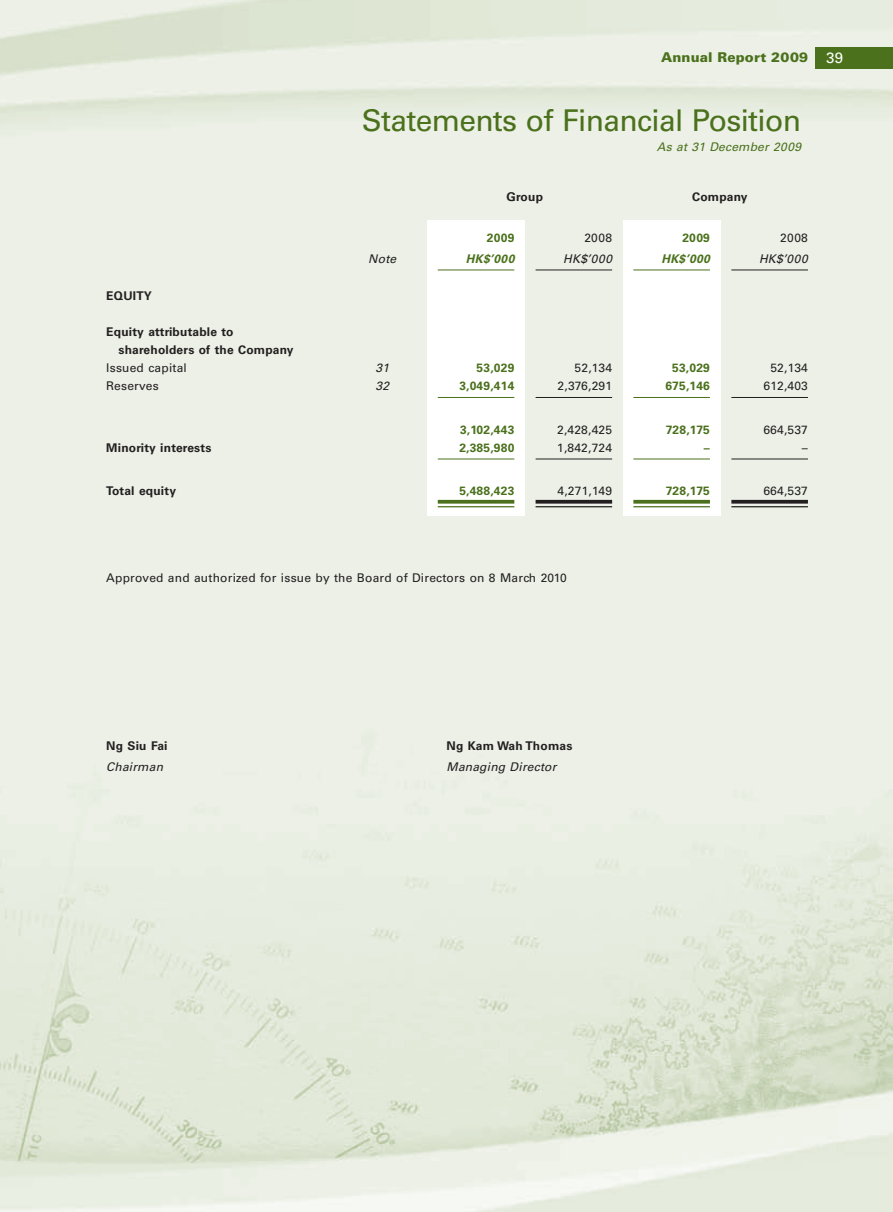
<style>
.page{position:relative;width:893px;height:1212px;background:#fff}
.page>*{position:absolute;margin:0;border:0;box-sizing:border-box;transform-origin:0 0}
.t1{font:30px "Univers LT Std";letter-spacing:-.025em;color:#4b711c}
.t2{font:900 13.5px "Univers LT Std";letter-spacing:.01em;color:#4b711c}
.t3{font:12px "Univers LT Std";letter-spacing:.015em;color:#231f20}
.t4{font:700 12px "Univers LT Std";letter-spacing:.015em;color:#231f20}
.t5{font:700 12px "Univers LT Std";letter-spacing:.015em;color:#4b711c}
.t6{font:italic 12px "Univers LT Std";letter-spacing:.015em;color:#231f20}
.t7{font:italic 12px "Univers LT Std";letter-spacing:.015em;color:#4b711c}
.t8{font:italic 700 12px "Univers LT Std";letter-spacing:.035em;color:#4b711c}
.s1{font-weight:400;font-size:15px;color:#fff}
</style>
<div class="page">
<img style="left:0;top:0;width:893px;height:1212px">
<div style="left:815px;top:48px;width:78px;height:21px;background:#4b711c"></div>
<div style="left:427px;top:221px;width:98px;height:295px;background:#fff"></div>
<div style="left:624px;top:221px;width:97px;height:295px;background:#fff"></div>
<hr style="left:438px;top:270px;width:76px;height:1px;background:#4b711c">
<hr style="left:536px;top:270px;width:76px;height:1px;background:#231f20">
<hr style="left:633px;top:270px;width:77px;height:1px;background:#4b711c">
<hr style="left:731px;top:270px;width:77px;height:1px;background:#231f20">
<hr style="left:438px;top:397px;width:76px;height:1px;background:#4b711c">
<hr style="left:536px;top:397px;width:76px;height:1px;background:#231f20">
<hr style="left:633px;top:397px;width:77px;height:1px;background:#4b711c">
<hr style="left:731px;top:397px;width:77px;height:1px;background:#231f20">
<hr style="left:438px;top:459px;width:76px;height:1px;background:#4b711c">
<hr style="left:536px;top:459px;width:76px;height:1px;background:#231f20">
<hr style="left:633px;top:459px;width:77px;height:1px;background:#4b711c">
<hr style="left:731px;top:459px;width:77px;height:1px;background:#231f20">
<svg style="left:438px;top:500px;width:76px;height:4px"></svg>
<hr style="left:438px;top:506px;width:76px;height:1px;background:#4b711c">
<svg style="left:536px;top:500px;width:76px;height:4px"></svg>
<hr style="left:536px;top:506px;width:76px;height:1px;background:#231f20">
<svg style="left:633px;top:500px;width:77px;height:4px"></svg>
<hr style="left:633px;top:506px;width:77px;height:1px;background:#4b711c">
<svg style="left:731px;top:500px;width:77px;height:4px"></svg>
<hr style="left:731px;top:506px;width:77px;height:1px;background:#231f20">
<p class="t2" style="left:661px;top:49px;width:183px">Annual Report 2009 <span class="s1">39</span></p>
<p class="t1" style="left:362px;top:103px;width:441px">Statements of Financial Position</p>
<p class="t7" style="left:657px;top:139px;width:146px">As at 31 December 2009</p>
<p class="t4" style="left:506px;top:190px;width:38px">Group</p>
<p class="t4" style="left:692px;top:190px;width:57px">Company</p>
<p class="t5" style="left:487px;top:231px;width:29px">2009</p>
<p class="t3" style="left:584px;top:230px;width:29px">2008</p>
<p class="t5" style="left:682px;top:231px;width:29px">2009</p>
<p class="t3" style="left:780px;top:230px;width:29px">2008</p>
<p class="t6" style="left:368px;top:251px;width:29px">Note</p>
<p class="t8" style="left:466px;top:252px;width:50px">HK$’000</p>
<p class="t6" style="left:563px;top:251px;width:50px">HK$’000</p>
<p class="t8" style="left:662px;top:252px;width:50px">HK$’000</p>
<p class="t6" style="left:759px;top:251px;width:50px">HK$’000</p>
<p class="t4" style="left:106px;top:289px;width:47px">EQUITY</p>
<p class="t4" style="left:106px;top:325px;width:129px">Equity attributable to</p>
<p class="t4" style="left:118px;top:343px;width:177px">shareholders of the Company</p>
<p class="t3" style="left:106px;top:361px;width:82px">Issued capital</p>
<p class="t6" style="left:375px;top:361px;width:15px">31</p>
<p class="t5" style="left:477px;top:361px;width:39px">53,029</p>
<p class="t3" style="left:575px;top:361px;width:39px">52,134</p>
<p class="t5" style="left:672px;top:361px;width:39px">53,029</p>
<p class="t3" style="left:770px;top:361px;width:39px">52,134</p>
<p class="t3" style="left:106px;top:379px;width:54px">Reserves</p>
<p class="t6" style="left:375px;top:379px;width:15px">32</p>
<p class="t5" style="left:459px;top:379px;width:57px">3,049,414</p>
<p class="t3" style="left:558px;top:379px;width:56px">2,376,291</p>
<p class="t5" style="left:665px;top:379px;width:46px">675,146</p>
<p class="t3" style="left:763px;top:379px;width:46px">612,403</p>
<p class="t5" style="left:460px;top:423px;width:56px">3,102,443</p>
<p class="t3" style="left:557px;top:422px;width:57px">2,428,425</p>
<p class="t5" style="left:666px;top:423px;width:46px">728,175</p>
<p class="t3" style="left:763px;top:422px;width:46px">664,537</p>
<p class="t4" style="left:106px;top:441px;width:107px">Minority interests</p>
<p class="t5" style="left:459px;top:441px;width:57px">2,385,980</p>
<p class="t3" style="left:557px;top:440px;width:57px">1,842,724</p>
<p class="t5" style="left:704px;top:441px;width:7px">–</p>
<p class="t3" style="left:802px;top:440px;width:7px">–</p>
<p class="t4" style="left:106px;top:484px;width:71px">Total equity</p>
<p class="t5" style="left:459px;top:484px;width:57px">5,488,423</p>
<p class="t3" style="left:558px;top:484px;width:56px">4,271,149</p>
<p class="t5" style="left:666px;top:484px;width:46px">728,175</p>
<p class="t3" style="left:763px;top:484px;width:46px">664,537</p>
<p class="t3" style="left:106px;top:571px;width:462px">Approved and authorized for issue by the Board of Directors on 8 March 2010</p>
<p class="t4" style="left:106px;top:739px;width:63px">Ng Siu Fai</p>
<p class="t4" style="left:446px;top:739px;width:127px">Ng Kam Wah Thomas</p>
<p class="t6" style="left:106px;top:760px;width:58px">Chairman</p>
<p class="t6" style="left:446px;top:760px;width:111px">Managing Director</p>
</div>
